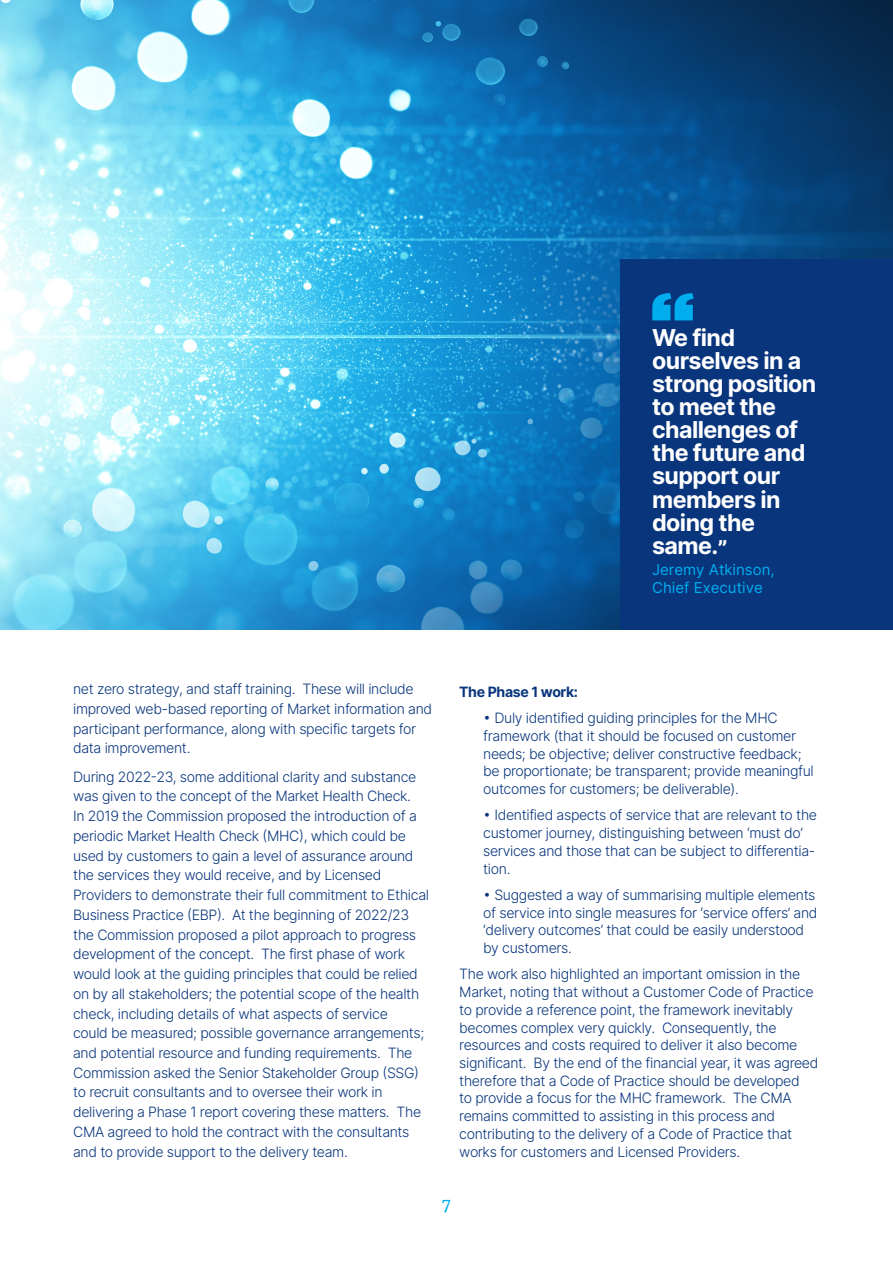
<style>
.page{position:relative;width:893px;height:1263px;background:#fff}
.page>*{position:absolute;margin:0;border:0;box-sizing:border-box;transform-origin:0 0}
.t1{font:700 23.25px/23.1px "Inter";letter-spacing:-.025em;color:#fff}
.Headline{font:15.75px "Merriweather";color:#00aeef}
.t2{font:15px/18px "Inter";color:#00aeef}
.Body_Copy{font:300 14.25px/19.8px "Inter";letter-spacing:-.025em;color:#08357c}
.Body_Copy-2{font:700 14.25px "Inter";letter-spacing:-.025em;color:#08357c}
</style>
<div class="page">
<img style="left:0;top:0;width:893px;height:629px">
<div style="left:621px;top:259px;width:272px;height:370px;background:#08357c"></div>
<svg style="left:652px;top:293px;width:42px;height:27px"></svg>
<p class="t1" style="left:652px;top:325px;width:166px">We find ourselves in a strong position to meet the challenges of the future and support our members in doing the same.”</p>
<p class="t2" style="left:652px;top:560px;width:124px">Jeremy Atkinson,<br>Chief Executive</p>
<p class="Body_Copy" style="left:73px;top:679px;width:361px">net zero strategy, and staff training. These will include improved web-based reporting of Market information and participant performance, along with specific targets for data improvement.</p>
<p class="Body_Copy" style="left:73px;top:766px;width:357px">During 2022-23, some additional clarity and substance was given to the concept of the Market Health Check.<br>In 2019 the Commission proposed the introduction of a periodic Market Health Check (MHC), which could be used by customers to gain a level of assurance around the services they would receive, and by Licensed Providers to demonstrate their full commitment to Ethical Business Practice (EBP). At the beginning of 2022/23 the Commission proposed a pilot approach to progress development of the concept. The first phase of work would look at the guiding principles that could be relied on by all stakeholders; the potential scope of the health check, including details of what aspects of service<br>could be measured; possible governance arrangements; and potential resource and funding requirements. The Commission asked the Senior Stakeholder Group (SSG) to recruit consultants and to oversee their work in delivering a Phase 1 report covering these matters. The CMA agreed to hold the contract with the consultants and to provide support to the delivery team.</p>
<p class="Body_Copy-2" style="left:459px;top:681px;width:120px">The Phase 1 work:</p>
<p class="Body_Copy" style="left:483px;top:709px;width:332px;line-height:17.7px">• Duly identified guiding principles for the MHC framework (that it should be focused on customer needs; be objective; deliver constructive feedback; be proportionate; be transparent; provide meaningful outcomes for customers; be deliverable).</p>
<p class="Body_Copy" style="left:483px;top:806px;width:335px;line-height:17.7px">• Identified aspects of service that are relevant to the customer journey, distinguishing between ‘must do’ services and those that can be subject to differentia&shy;tion.</p>
<p class="Body_Copy" style="left:483px;top:885px;width:336px;line-height:17.7px">• Suggested a way of summarising multiple elements of service into single measures for ‘service offers’ and ‘delivery outcomes’ that could be easily understood by customers.</p>
<p class="Body_Copy" style="left:459px;top:965px;width:361px;line-height:17.7px">The work also highlighted an important omission in the Market, noting that without a Customer Code of Practice to provide a reference point, the framework inevitably becomes complex very quickly. Consequently, the resources and costs required to deliver it also become significant. By the end of the financial year, it was agreed therefore that a Code of Practice should be developed<br>to provide a focus for the MHC framework. The CMA remains committed to assisting in this process and contributing to the delivery of a Code of Practice that works for customers and Licensed Providers.</p>
<p class="Headline" style="left:442px;top:1193px;width:11px">7</p>
</div>
